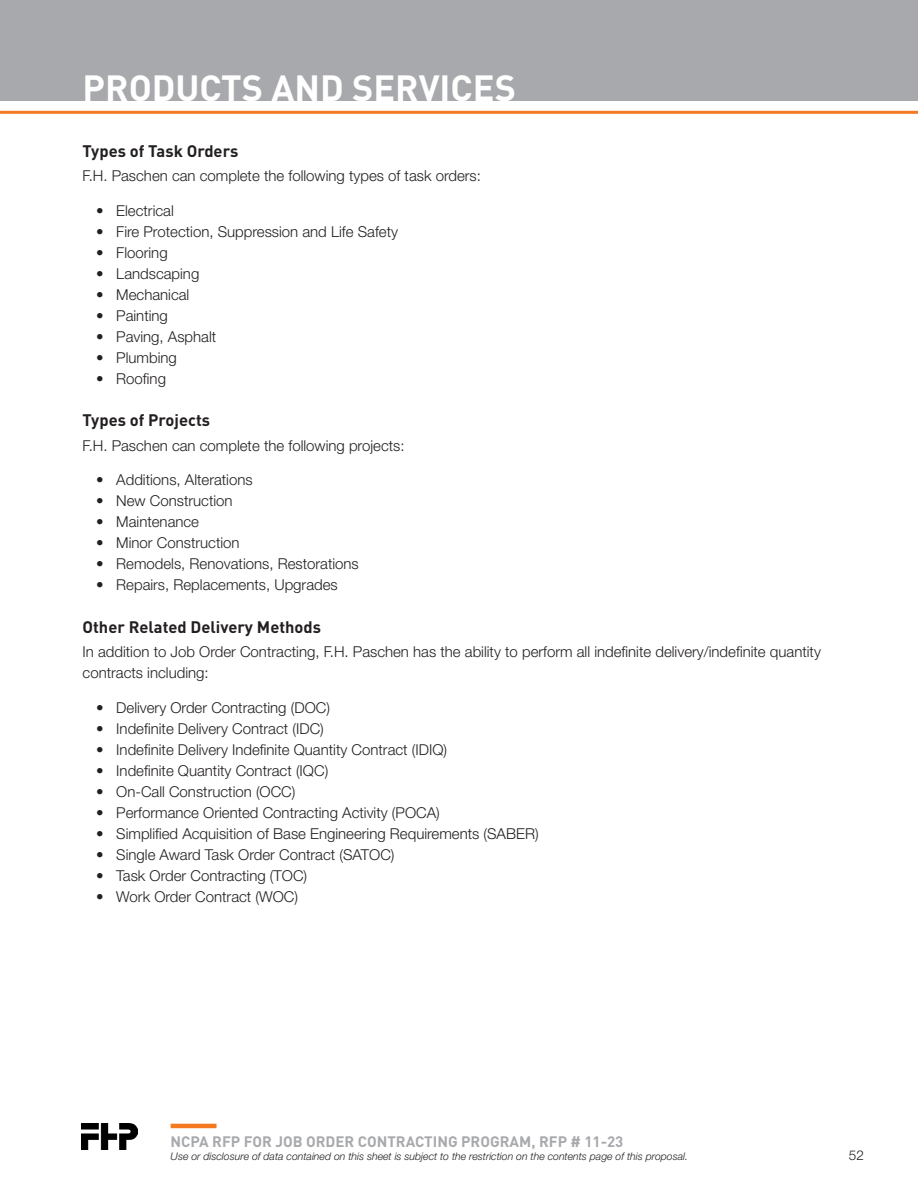
<style>
.page{position:relative;width:918px;height:1188px;background:#fff}
.page>*{position:absolute;margin:0;border:0;box-sizing:border-box;transform-origin:0 0}
.Section_Name_Header{font:700 36px "DIN";color:#fff}
.Heading_3{font:700 16.5px "DIN";color:#231f20}
.Narrative_Body_Copy{font:300 15px/21px "Helvetica Neue LT Std";color:#231f20}
.t1{font:700 15px "DIN";color:#a8a9ad}
.t2{font:300 13.5px "Helvetica Neue LT Std";color:#231f20}
.t3{font:italic 300 10.5px "Helvetica Neue LT Std";color:#231f20}
</style>
<div class="page">
<img style="left:81px;top:1124px;width:56px;height:26px">
<hr style="left:171px;top:1124px;width:46px;height:4px;background:#f47921">
<div style="left:0;top:0;width:918px;height:101px;background:#a8a9ad"></div>
<hr style="left:0;top:111px;width:918px;height:3px;background:#f47921">
<p class="Section_Name_Header" style="left:83px;top:64px;width:435px">PRODUCTS AND SERVICES</p>
<p class="Heading_3" style="left:83px;top:140px;width:157px">Types of Task Orders</p>
<p class="Narrative_Body_Copy" style="left:83px;top:165px;width:400px">F.H. Paschen can complete the following types of task orders:</p>
<p class="Narrative_Body_Copy" style="left:96px;top:200px;width:79px">• Electrical</p>
<p class="Narrative_Body_Copy" style="left:96px;top:221px;width:304px">• Fire Protection, Suppression and Life Safety</p>
<p class="Narrative_Body_Copy" style="left:96px;top:242px;width:73px">• Flooring</p>
<p class="Narrative_Body_Copy" style="left:96px;top:263px;width:105px">• Landscaping</p>
<p class="Narrative_Body_Copy" style="left:96px;top:284px;width:95px">• Mechanical</p>
<p class="Narrative_Body_Copy" style="left:96px;top:305px;width:73px">• Painting</p>
<p class="Narrative_Body_Copy" style="left:96px;top:326px;width:122px">• Paving, Asphalt</p>
<p class="Narrative_Body_Copy" style="left:96px;top:347px;width:82px">• Plumbing</p>
<p class="Narrative_Body_Copy" style="left:96px;top:368px;width:71px">• Roofing</p>
<p class="Heading_3" style="left:83px;top:410px;width:129px">Types of Projects</p>
<p class="Narrative_Body_Copy" style="left:83px;top:435px;width:324px">F.H. Paschen can complete the following projects:</p>
<p class="Narrative_Body_Copy" style="left:96px;top:469px;width:158px">• Additions, Alterations</p>
<p class="Narrative_Body_Copy" style="left:96px;top:490px;width:138px">• New Construction</p>
<p class="Narrative_Body_Copy" style="left:96px;top:511px;width:105px">• Maintenance</p>
<p class="Narrative_Body_Copy" style="left:96px;top:532px;width:145px">• Minor Construction</p>
<p class="Narrative_Body_Copy" style="left:96px;top:553px;width:264px">• Remodels, Renovations, Restorations</p>
<p class="Narrative_Body_Copy" style="left:96px;top:574px;width:243px">• Repairs, Replacements, Upgrades</p>
<p class="Heading_3" style="left:83px;top:616px;width:240px">Other Related Delivery Methods</p>
<p class="Narrative_Body_Copy" style="left:83px;top:641px;width:740px">In addition to Job Order Contracting, F.H. Paschen has the ability to perform all indefinite delivery/indefinite quantity contracts including:</p>
<p class="Narrative_Body_Copy" style="left:96px;top:697px;width:235px">• Delivery Order Contracting (DOC)</p>
<p class="Narrative_Body_Copy" style="left:96px;top:718px;width:229px">• Indefinite Delivery Contract (IDC)</p>
<p class="Narrative_Body_Copy" style="left:96px;top:739px;width:353px">• Indefinite Delivery Indefinite Quantity Contract (IDIQ)</p>
<p class="Narrative_Body_Copy" style="left:96px;top:760px;width:234px">• Indefinite Quantity Contract (IQC)</p>
<p class="Narrative_Body_Copy" style="left:96px;top:781px;width:201px">• On-Call Construction (OCC)</p>
<p class="Narrative_Body_Copy" style="left:96px;top:802px;width:345px">• Performance Oriented Contracting Activity (POCA)</p>
<p class="Narrative_Body_Copy" style="left:96px;top:823px;width:444px">• Simplified Acquisition of Base Engineering Requirements (SABER)</p>
<p class="Narrative_Body_Copy" style="left:96px;top:844px;width:300px">• Single Award Task Order Contract (SATOC)</p>
<p class="Narrative_Body_Copy" style="left:96px;top:865px;width:213px">• Task Order Contracting (TOC)</p>
<p class="Narrative_Body_Copy" style="left:96px;top:886px;width:203px">• Work Order Contract (WOC)</p>
<p class="t1" style="left:171px;top:1132px;width:454px">NCPA RFP FOR JOB ORDER CONTRACTING PROGRAM, RFP # 11-23</p>
<p class="t3" style="left:171px;top:1150px;width:519px">Use or disclosure of data contained on this sheet is subject to the restriction on the contents page of this proposal.</p>
<p class="t2" style="left:849px;top:1147px;width:17px">52</p>
</div>
